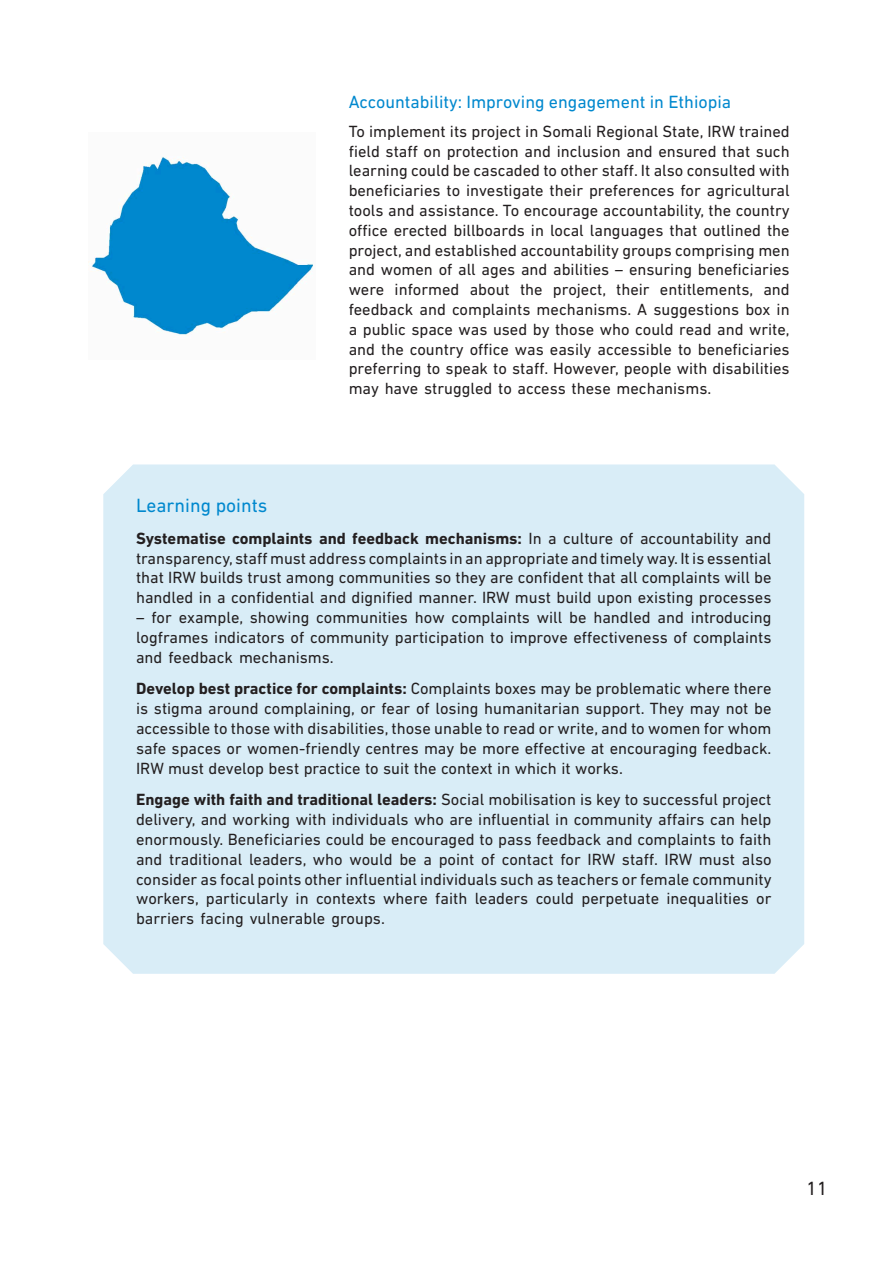
<style>
.page{position:relative;width:893px;height:1263px;background:#fff}
.page>*{position:absolute;margin:0;border:0;box-sizing:border-box;transform-origin:0 0}
.t1{font:19.5px "DIN Next LT Pro";color:#0088ce}
.t2{font:19.5px "DIN Next LT Pro";color:#231f20}
.t3{font:18px "DIN Next LT Pro";color:#0088ce}
.t4{font:16.5px/19.8px "DIN Next LT Pro";color:#231f20;text-align:justify}
.s1{font-weight:700}
</style>
<div class="page">
<div style="left:103px;top:464px;width:701px;height:510px;background:#d9edf7"></div>
<img style="left:89px;top:157px;width:224px;height:179px">
<p class="t3" style="left:349px;top:91px;width:384px">Accountability: Improving engagement in Ethiopia</p>
<p class="t4" style="left:349px;top:121px;width:443px">To implement its project in Somali Regional State, IRW trained field staff on protection and inclusion and ensured that such learning could be cascaded to other staff. It also consulted with beneficiaries to investigate their preferences for agricultural tools and assistance. To encourage accountability, the country office erected billboards in local languages that outlined the project, and established accountability groups comprising men and women of all ages and abilities – ensuring beneficiaries were informed about the project, their entitlements, and feedback and complaints mechanisms. A suggestions box in a public space was used by those who could read and write, and the country office was easily accessible to beneficiaries preferring to speak to staff. However, people with disabilities may have struggled to access these mechanisms.</p>
<p class="t1" style="left:136px;top:494px;width:133px">Learning points</p>
<p class="t4" style="left:136px;top:528px;width:637px"><span class="s1">Systematise complaints and feedback mechanisms:</span> In a culture of accountability and transparency, staff must address complaints in an appropriate and timely way. It is essential that IRW builds trust among communities so they are confident that all complaints will be handled in a confidential and dignified manner. IRW must build upon existing processes</p>
<p class="t4" style="left:136px;top:607px;width:637px">– for example, showing communities how complaints will be handled and introducing logframes indicators of community participation to improve effectiveness of complaints and feedback mechanisms.</p>
<p class="t4" style="left:136px;top:679px;width:637px"><span class="s1">Develop best practice for complaints:</span> Complaints boxes may be problematic where there is stigma around complaining, or fear of losing humanitarian support. They may not be accessible to those with disabilities, those unable to read or write, and to women for whom safe spaces or women-friendly centres may be more effective at encouraging feedback.<br>IRW must develop best practice to suit the context in which it works.</p>
<p class="t4" style="left:136px;top:790px;width:637px"><span class="s1">Engage with faith and traditional leaders:</span> Social mobilisation is key to successful project delivery, and working with individuals who are influential in community affairs can help enormously. Beneficiaries could be encouraged to pass feedback and complaints to faith and traditional leaders, who would be a point of contact for IRW staff. IRW must also consider as focal points other influential individuals such as teachers or female community workers, particularly in contexts where faith leaders could perpetuate inequalities or barriers facing vulnerable groups.</p>
<p class="t2" style="left:806px;top:1177px;width:23px">11</p>
</div>
